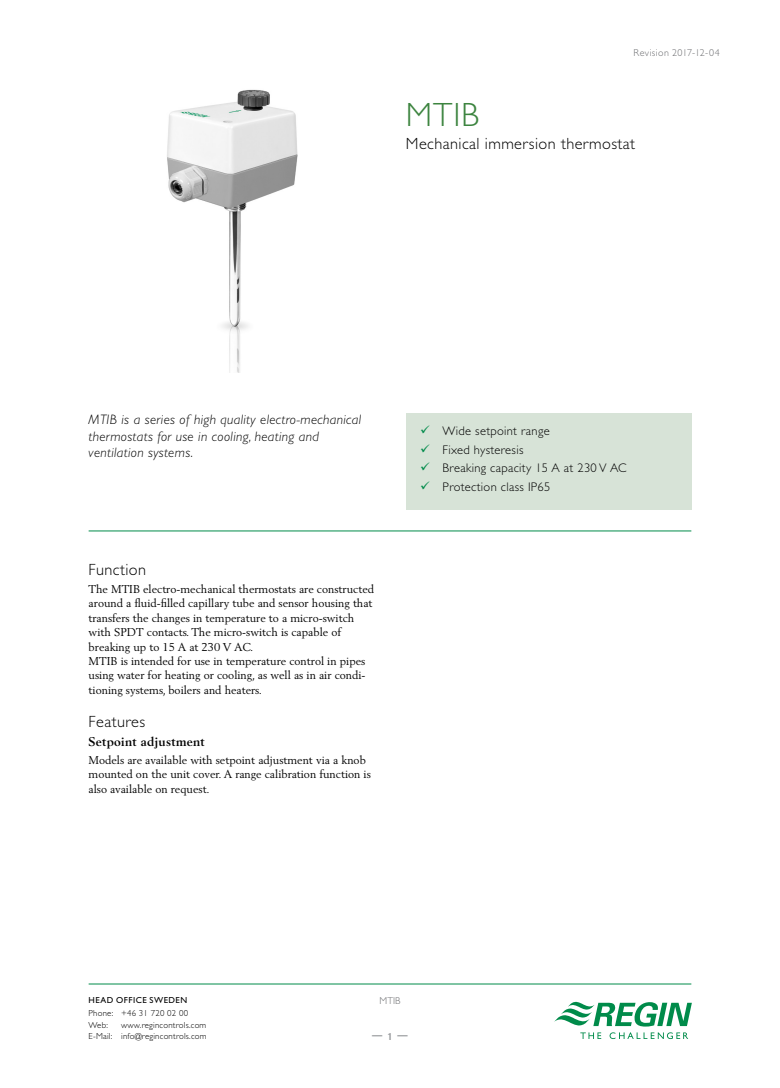
<style>
.page{position:relative;width:780px;height:1088px;background:#fff}
.page>*{position:absolute;margin:0;border:0;box-sizing:border-box;transform-origin:0 0}
.t1{font:300 33.75px "Gill Sans Std";color:#3c843f}
.t2{font:300 16.25px "Gill Sans Std";letter-spacing:.025em;color:#000}
.t3{font:italic 300 13.75px/16.5px "Gill Sans Std";letter-spacing:.025em;color:#000}
.t4{font:300 12.5px/18.5px "Gill Sans Std";letter-spacing:.025em;color:#000}
.t5{font:700 12.5px "Berling LT Std";letter-spacing:.025em;color:#000}
.t6{font:11.25px/14.4px "Berling LT Std";color:#000}
.t7{font:11.25px "Merriweather Sans";color:#939598}
.t8{font:300 10px "Gill Sans Std";letter-spacing:.035em;color:#6d6e71}
.t9{font:300 8.75px/11.2px "Gill Sans Std";letter-spacing:.025em;color:#000}
.t10{font:8.75px "Gill Sans Std";letter-spacing:.055em;color:#000}
</style>
<div class="page">
<svg style="left:554px;top:1001px;width:137px;height:25px"></svg>
<svg style="left:580px;top:1032px;width:21px;height:7px"></svg>
<svg style="left:609px;top:1032px;width:79px;height:7px"></svg>
<hr style="left:89px;top:984px;width:602px;height:1px;background:#008b4a">
<img style="left:167px;top:89px;width:131px;height:283px">
<div style="left:406px;top:413px;width:285px;height:96px;background:#d7e3d7"></div>
<hr style="left:89px;top:531px;width:602px;height:1px;background:#008b4a">
<p class="t8" style="left:633px;top:47px;width:88px">Revision 2017-12-04</p>
<h1 class="t1" style="left:406px;top:95px;width:75px">MTIB</h1>
<h2 class="t2" style="left:406px;top:134px;width:231px">Mechanical immersion thermostat</h2>
<p class="t3" style="left:89px;top:411px;width:274px">MTIB is a series of high quality electro-mechanical thermostats for use in cooling, heating and ventilation systems.</p>
<h2 class="t2" style="left:89px;top:560px;width:59px">Function</h2>
<p class="t6" style="left:89px;top:582px;width:287px">The MTIB electro-mechanical thermostats are constructed around a fluid-filled capillary tube and sensor housing that transfers the changes in temperature to a micro-switch with SPDT contacts. The micro-switch is capable of breaking up to 15 A at 230 V AC.<br>MTIB is intended for use in temperature control in pipes using water for heating or cooling, as well as in air condi&shy;tioning systems, boilers and heaters.</p>
<h2 class="t2" style="left:89px;top:713px;width:58px">Features</h2>
<p class="t5" style="left:89px;top:734px;width:118px">Setpoint adjustment</p>
<p class="t6" style="left:89px;top:752px;width:284px">Models are available with setpoint adjustment via a knob mounted on the unit cover. A range calibration function is also available on request.</p>
<p class="t4" style="left:442px;top:422px;width:185px">Wide setpoint range<br>Fixed hysteresis<br>Breaking capacity 15 A at 230 V AC<br>Protection class IP65</p>
<p class="t10" style="left:89px;top:995px;width:100px">HEAD OFFICE SWEDEN</p>
<p class="t9" style="left:89px;top:1008px;width:101px">Phone: +46 31 720 02 00<br>Web:</p>
<p class="t9" style="left:89px;top:1019px;width:119px;text-align:right">www.regincontrols.com<br>E-Mail: info@regincontrols.com</p>
<p class="t8" style="left:379px;top:995px;width:22px">MTIB</p>
<p class="t7" style="left:371px;top:1028px;width:39px">— 1 —</p>
</div>
